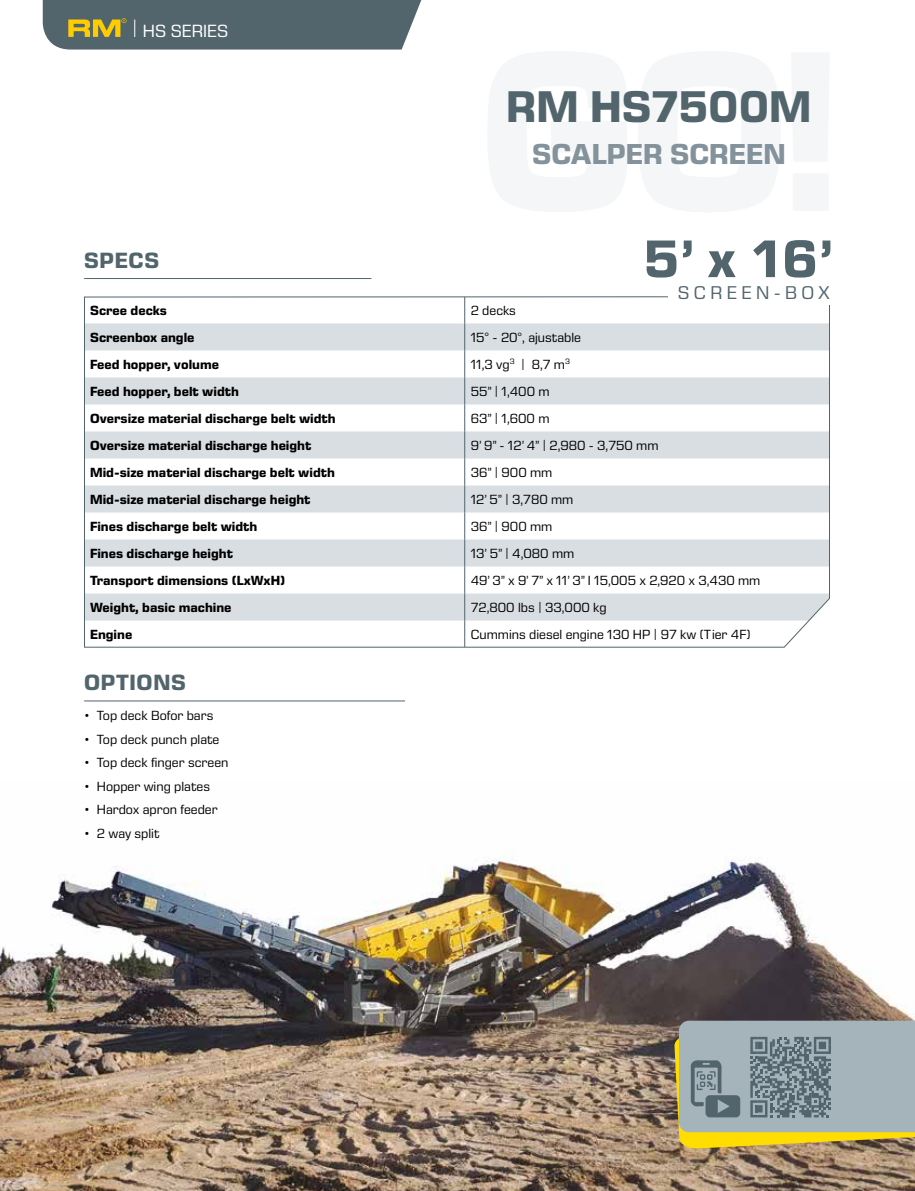
<style>
.page{position:relative;width:915px;height:1191px;background:#fff}
.page>*{position:absolute;margin:0;border:0;box-sizing:border-box;transform-origin:0 0}
.t1{font:700 53.85px "Eurostile Next LT Pro";color:#52646c}
.t2{font:700 45.15px "Eurostile Next LT Pro";color:#52646c}
.t3{font:700 29.4px "Eurostile Next LT Pro";color:#83929b}
.t4{font:700 22.5px "Eurostile Next LT Pro";letter-spacing:.03em;color:#52646c}
.t5{font:18.9px "Eurostile Next LT Pro";letter-spacing:.23em;color:#52646c}
.t6{font:18px "Eurostile Next LT Pro";color:#fff}
.t7{font:13.5px "Eurostile Next LT Pro";color:#000}
.t8{font:700 13.5px "Eurostile Next LT Pro";color:#000}
</style>
<div class="page">
<img style="left:0;top:849px;width:914px;height:342px">
<svg style="left:674px;top:1020px;width:241px;height:128px;background:#9da698"></svg>
<hr style="left:84px;top:278px;width:287px;height:1px;background:#52646c">
<svg style="left:84px;top:296px;width:746px;height:352px"></svg>
<div style="left:668px;top:285px;width:161px;height:20px;background:#fff"></div>
<hr style="left:84px;top:700px;width:321px;height:1px;background:#52646c">
<svg style="left:43px;top:0;width:379px;height:50px;background:#5f6e6f"></svg>
<h3 class="t6" style="left:143px;top:21px;width:87px">HS SERIES</h3>
<h2 class="t2" style="left:506px;top:81px;width:306px">RM HS7500M</h2>
<h3 class="t3" style="left:532px;top:137px;width:255px">SCALPER SCREEN</h3>
<h1 class="t1" style="left:643px;top:228px;width:191px">5’ x 16’</h1>
<h3 class="t4" style="left:84px;top:247px;width:77px">SPECS</h3>
<p class="t8" style="left:90px;top:302px;width:78px">Scree decks</p>
<p class="t7" style="left:470px;top:303px;width:47px">2 decks</p>
<p class="t8" style="left:90px;top:329px;width:106px">Screenbox angle</p>
<p class="t7" style="left:470px;top:330px;width:112px">15° - 20°, ajustable</p>
<p class="t8" style="left:90px;top:356px;width:130px">Feed hopper, volume</p>
<p class="t7" style="left:470px;top:357px;width:101px">11,3 vg<sup>3</sup> | 8,7 m<sup>3</sup></p>
<p class="t8" style="left:90px;top:383px;width:150px">Feed hopper, belt width</p>
<p class="t7" style="left:470px;top:384px;width:80px">55” | 1,400 m</p>
<p class="t8" style="left:90px;top:410px;width:247px">Oversize material discharge belt width</p>
<p class="t7" style="left:470px;top:411px;width:80px">63” | 1,600 m</p>
<p class="t8" style="left:90px;top:437px;width:223px">Oversize material discharge height</p>
<p class="t7" style="left:470px;top:438px;width:189px">9’ 9” - 12’ 4” | 2,980 - 3,750 mm</p>
<p class="t8" style="left:90px;top:464px;width:246px">Mid-size material discharge belt width</p>
<p class="t7" style="left:470px;top:465px;width:83px">36” | 900 mm</p>
<p class="t8" style="left:90px;top:491px;width:222px">Mid-size material discharge height</p>
<p class="t7" style="left:470px;top:492px;width:104px">12’ 5” | 3,780 mm</p>
<p class="t8" style="left:90px;top:518px;width:169px">Fines discharge belt width</p>
<p class="t7" style="left:470px;top:519px;width:83px">36” | 900 mm</p>
<p class="t8" style="left:90px;top:545px;width:144px">Fines discharge height</p>
<p class="t7" style="left:470px;top:546px;width:105px">13’ 5” | 4,080 mm</p>
<p class="t8" style="left:90px;top:572px;width:196px">Transport dimensions (LxWxH)</p>
<p class="t7" style="left:470px;top:573px;width:291px">49’ 3” x 9’ 7” x 11’ 3” I 15,005 x 2,920 x 3,430 mm</p>
<p class="t8" style="left:90px;top:599px;width:143px">Weight, basic machine</p>
<p class="t7" style="left:470px;top:600px;width:137px">72,800 lbs | 33,000 kg</p>
<p class="t8" style="left:90px;top:626px;width:44px">Engine</p>
<p class="t7" style="left:470px;top:627px;width:281px">Cummins diesel engine 130 HP | 97 kw (Tier 4F)</p>
<h3 class="t5" style="left:677px;top:282px;width:153px">SCREEN-BOX</h3>
<h3 class="t4" style="left:84px;top:669px;width:103px">OPTIONS</h3>
<p class="t7" style="left:84px;top:708px;width:131px">• Top deck Bofor bars</p>
<p class="t7" style="left:84px;top:731px;width:137px">• Top deck punch plate</p>
<p class="t7" style="left:84px;top:755px;width:146px">• Top deck finger screen</p>
<p class="t7" style="left:84px;top:778px;width:127px">• Hopper wing plates</p>
<p class="t7" style="left:84px;top:802px;width:135px">• Hardox apron feeder</p>
<p class="t7" style="left:84px;top:825px;width:77px">• 2 way split</p>
</div>
